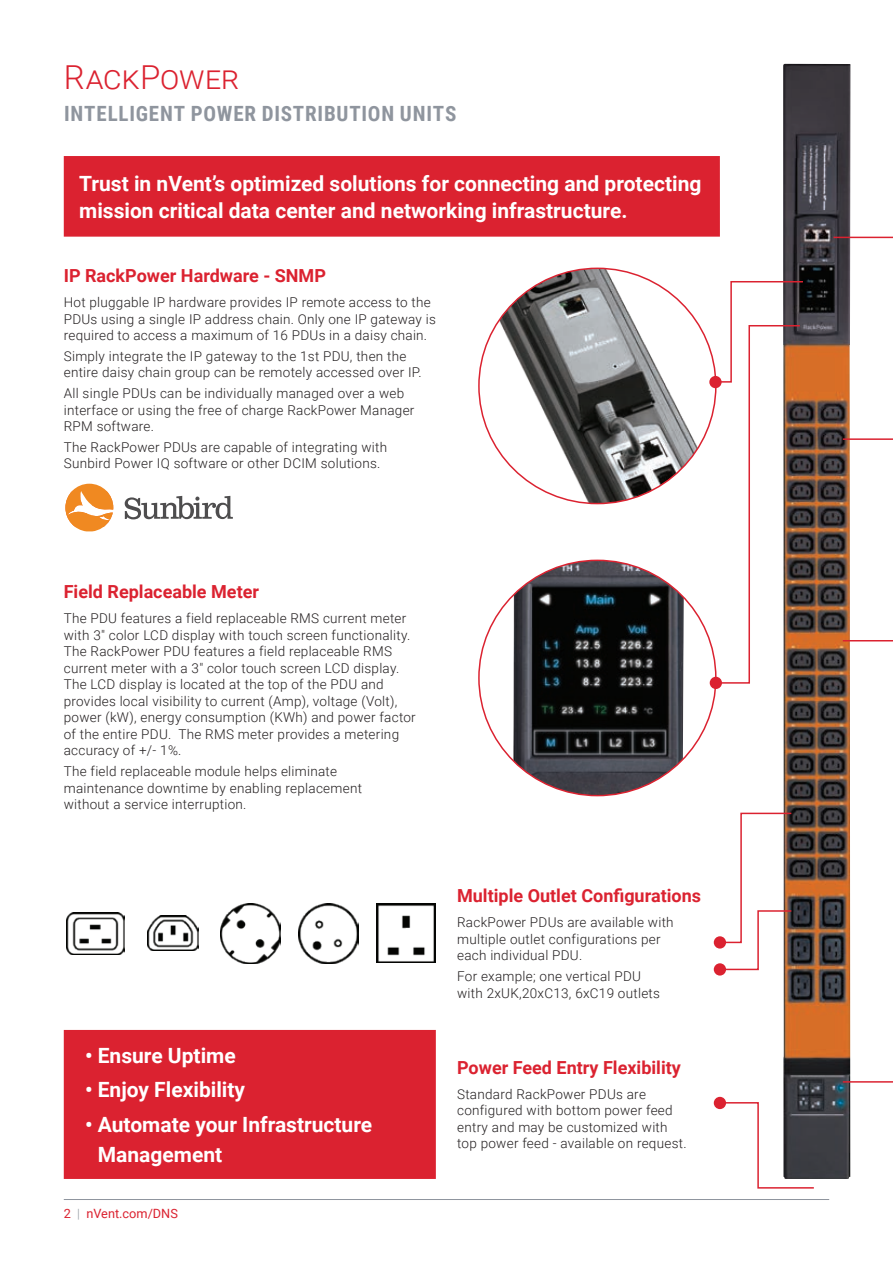
<style>
.page{position:relative;width:893px;height:1263px;background:#fff}
.page>*{position:absolute;margin:0;border:0;box-sizing:border-box;transform-origin:0 0}
.t1{font:300 33px "Roboto";letter-spacing:.005em;color:#db2230}
.t2{font:700 21px/30px "Roboto";color:#fff}
.t3{font:700 21px "Roboto Condensed";letter-spacing:.035em;color:#8f959e}
.t4{font:700 18px "Roboto";color:#db2230}
.t5{font:300 13.5px/16.5px "Roboto";letter-spacing:.02em;color:#231f20}
.t6{font:12.75px "Roboto";color:#db2230}
.s1{font-weight:300;color:#8f959e}
</style>
<div class="page">
<hr style="left:64px;top:1199px;width:765px;height:1px;background:#8f959e">
<img style="left:783px;top:64px;width:67px;height:1115px">
<svg style="left:719px;top:1101px;width:96px;height:88px"></svg>
<svg style="left:718px;top:812px;width:75px;height:159px"></svg>
<div style="left:714px;top:1097px;width:12px;height:12px;background:#db2230;border-radius:50%"></div>
<div style="left:714px;top:936px;width:12px;height:12px;background:#db2230;border-radius:50%"></div>
<div style="left:714px;top:963px;width:12px;height:12px;background:#db2230;border-radius:50%"></div>
<svg style="left:125px;top:496px;width:107px;height:23px"></svg>
<svg style="left:65px;top:484px;width:48px;height:47px"></svg>
<div style="left:64px;top:1030px;width:372px;height:149px;background:#db2230"></div>
<div style="left:64px;top:156px;width:656px;height:81px;background:#db2230"></div>
<img style="left:513px;top:560px;width:171px;height:236px">
<svg style="left:697px;top:280px;width:107px;height:404px"></svg>
<svg style="left:841px;top:438px;width:52px;height:117px"></svg>
<svg style="left:841px;top:639px;width:52px;height:88px"></svg>
<svg style="left:841px;top:1080px;width:52px;height:26px"></svg>
<svg style="left:832px;top:236px;width:61px;height:47px"></svg>
<div style="left:710px;top:677px;width:12px;height:12px;background:#db2230;border-radius:50%"></div>
<img style="left:479px;top:268px;width:237px;height:236px">
<div style="left:709px;top:376px;width:13px;height:12px;background:#db2230;border-radius:50%"></div>
<img style="left:67px;top:912px;width:57px;height:42px">
<img style="left:147px;top:916px;width:52px;height:35px">
<img style="left:221px;top:903px;width:60px;height:60px">
<img style="left:299px;top:904px;width:59px;height:59px">
<img style="left:376px;top:904px;width:60px;height:59px">
<h1 class="t1" style="left:64px;top:54px;width:177px">RackPower</h1>
<h2 class="t3" style="left:64px;top:99px;width:394px">INTELLIGENT POWER DISTRIBUTION UNITS</h2>
<p class="t2" style="left:79px;top:170px;width:624px;line-height:27px">Trust in nVent’s optimized solutions for connecting and protecting mission critical data center and networking infrastructure.</p>
<p class="t4" style="left:64px;top:263px;width:264px">IP RackPower Hardware - SNMP</p>
<p class="t5" style="left:64px;top:294px;width:374px">Hot pluggable IP hardware provides IP remote access to the<br>PDUs using a single IP address chain. Only one IP gateway is required to access a maximum of 16 PDUs in a daisy chain.</p>
<p class="t5" style="left:64px;top:347px;width:359px">Simply integrate the IP gateway to the 1st PDU, then the entire daisy chain group can be remotely accessed over IP.</p>
<p class="t5" style="left:64px;top:385px;width:352px">All single PDUs can be individually managed over a web interface or using the free of charge RackPower Manager<br>RPM software.</p>
<p class="t5" style="left:64px;top:438px;width:325px">The RackPower PDUs are capable of integrating with<br>Sunbird Power IQ software or other DCIM solutions.</p>
<p class="t4" style="left:64px;top:579px;width:197px">Field Replaceable Meter</p>
<p class="t5" style="left:64px;top:610px;width:354px">The PDU features a field replaceable RMS current meter with 3″ color LCD display with touch screen functionality.<br>The RackPower PDU features a field replaceable RMS current meter with a 3″ color touch screen LCD display.<br>The LCD display is located at the top of the PDU and provides local visibility to current (Amp), voltage (Volt), power (kW), energy consumption (KWh) and power factor of the entire PDU. The RMS meter provides a metering accuracy of +/- 1%.</p>
<p class="t5" style="left:64px;top:763px;width:300px">The field replaceable module helps eliminate maintenance downtime by enabling replacement without a service interruption.</p>
<p class="t2" style="left:85px;top:1040px;width:152px">• Ensure Uptime</p>
<p class="t2" style="left:85px;top:1074px;width:162px">• Enjoy Flexibility</p>
<p class="t2" style="left:98px;top:1108px;width:276px;text-indent:-13px">• Automate your Infrastructure<br>Management</p>
<p class="t6" style="left:64px;top:1204px;width:116px">2 <span class="s1">|</span> nVent.com/DNS</p>
<p class="t4" style="left:457px;top:883px;width:245px">Multiple Outlet Configurations</p>
<p class="t5" style="left:457px;top:914px;width:218px">RackPower PDUs are available with multiple outlet configurations per each individual PDU.</p>
<p class="t5" style="left:457px;top:967px;width:204px">For example; one vertical PDU with 2xUK,20xC13, 6xC19 outlets</p>
<p class="t4" style="left:457px;top:1055px;width:225px">Power Feed Entry Flexibility</p>
<p class="t5" style="left:457px;top:1085px;width:231px">Standard RackPower PDUs are configured with bottom power feed entry and may be customized with top power feed - available on request.</p>
</div>
